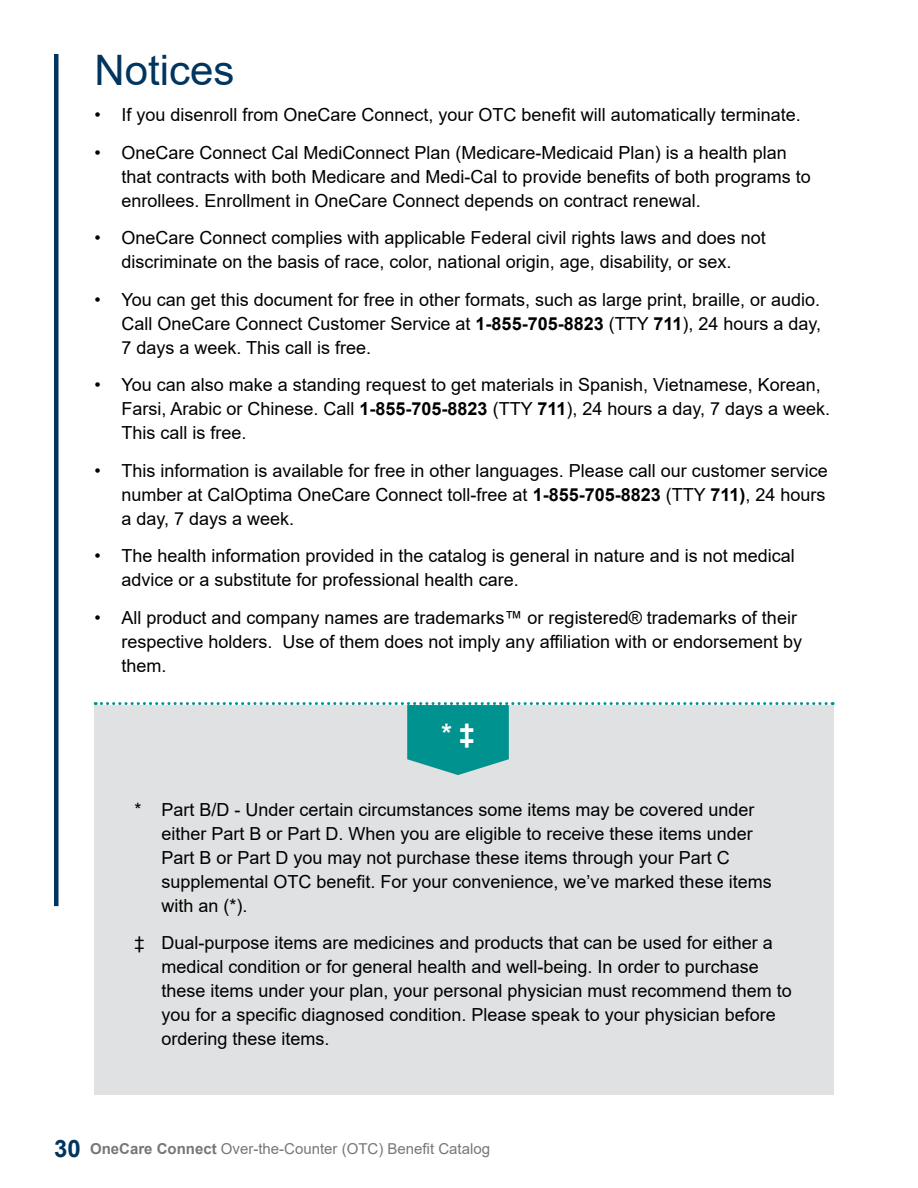
<style>
.page{position:relative;width:918px;height:1188px;background:#fff}
.page>*{position:absolute;margin:0;border:0;box-sizing:border-box;transform-origin:0 0}
.t1{font:42px "Arial";color:#00355f}
.t2{font:700 27px "Arial";color:#fff}
.t3{font:18px/24px "Arial";color:#000}
.t4{font:15px "Arial";color:#757779}
.s1{font-weight:700}
.s2{font-weight:700;font-size:24px;color:#00355f}
</style>
<div class="page">
<div style="left:94px;top:705px;width:740px;height:389px;background:#e0e1e2"></div>
<svg style="left:95px;top:702px;width:731px;height:73px"></svg>
<div style="left:54px;top:54px;width:5px;height:852px;background:#00355f"></div>
<h1 class="t1" style="left:94px;top:41px;width:142px">Notices</h1>
<p class="t3" style="left:94px;top:103px;width:708px">• If you disenroll from OneCare Connect, your OTC benefit will automatically terminate.</p>
<p class="t3" style="left:122px;top:140px;width:691px;text-indent:-27px">• OneCare Connect Cal MediConnect Plan (Medicare-Medicaid Plan) is a health plan that contracts with both Medicare and Medi-Cal to provide benefits of both programs to enrollees. Enrollment in OneCare Connect depends on contract renewal.</p>
<p class="t3" style="left:94px;top:226px;width:673px;text-align:center">• OneCare Connect complies with applicable Federal civil rights laws and does not discriminate on the basis of race, color, national origin, age, disability, or sex.</p>
<p class="t3" style="left:122px;top:287px;width:701px;text-align:justify;text-indent:-27px">• You can get this document for free in other formats, such as large print, braille, or audio.<br>Call OneCare Connect Customer Service at <span class="s1">1-855-705-8823</span> (TTY <span class="s1">711</span>), 24 hours a day, 7 days a week. This call is free.</p>
<p class="t3" style="left:122px;top:373px;width:710px;text-indent:-27px">• You can also make a standing request to get materials in Spanish, Vietnamese, Korean,<br>Farsi, Arabic or Chinese. Call <span class="s1">1-855-705-8823</span> (TTY <span class="s1">711</span>), 24 hours a day, 7 days a week.<br>This call is free.</p>
<p class="t3" style="left:121px;top:458px;width:708px;text-indent:-27px">• This information is available for free in other languages. Please call our customer service number at CalOptima OneCare Connect toll-free at <span class="s1">1-855-705-8823</span> (TTY <span class="s1">711)</span>, 24 hours a day, 7 days a week.</p>
<p class="t3" style="left:122px;top:544px;width:675px;text-indent:-27px">• The health information provided in the catalog is general in nature and is not medical advice or a substitute for professional health care.</p>
<p class="t3" style="left:122px;top:605px;width:682px;text-indent:-27px">• All product and company names are trademarks™ or registered® trademarks of their respective holders. Use of them does not imply any affiliation with or endorsement by them.</p>
<h2 class="t2" style="left:442px;top:714px;width:35px">* ‡</h2>
<p class="t3" style="left:161px;top:797px;width:612px;text-indent:-27px">* Part B/D - Under certain circumstances some items may be covered under either Part B or Part D. When you are eligible to receive these items under Part B or Part D you may not purchase these items through your Part C supplemental OTC benefit. For your convenience, we’ve marked these items with an (*).</p>
<p class="t3" style="left:161px;top:931px;width:632px;text-indent:-27px">‡ Dual-purpose items are medicines and products that can be used for either a medical condition or for general health and well-being. In order to purchase these items under your plan, your personal physician must recommend them to you for a specific diagnosed condition. Please speak to your physician before ordering these items.</p>
<p class="t4" style="left:54px;top:1138px;width:438px"><span class="s2">30</span> <span class="s1">OneCare Connect</span> Over-the-Counter (OTC) Benefit Catalog</p>
</div>
